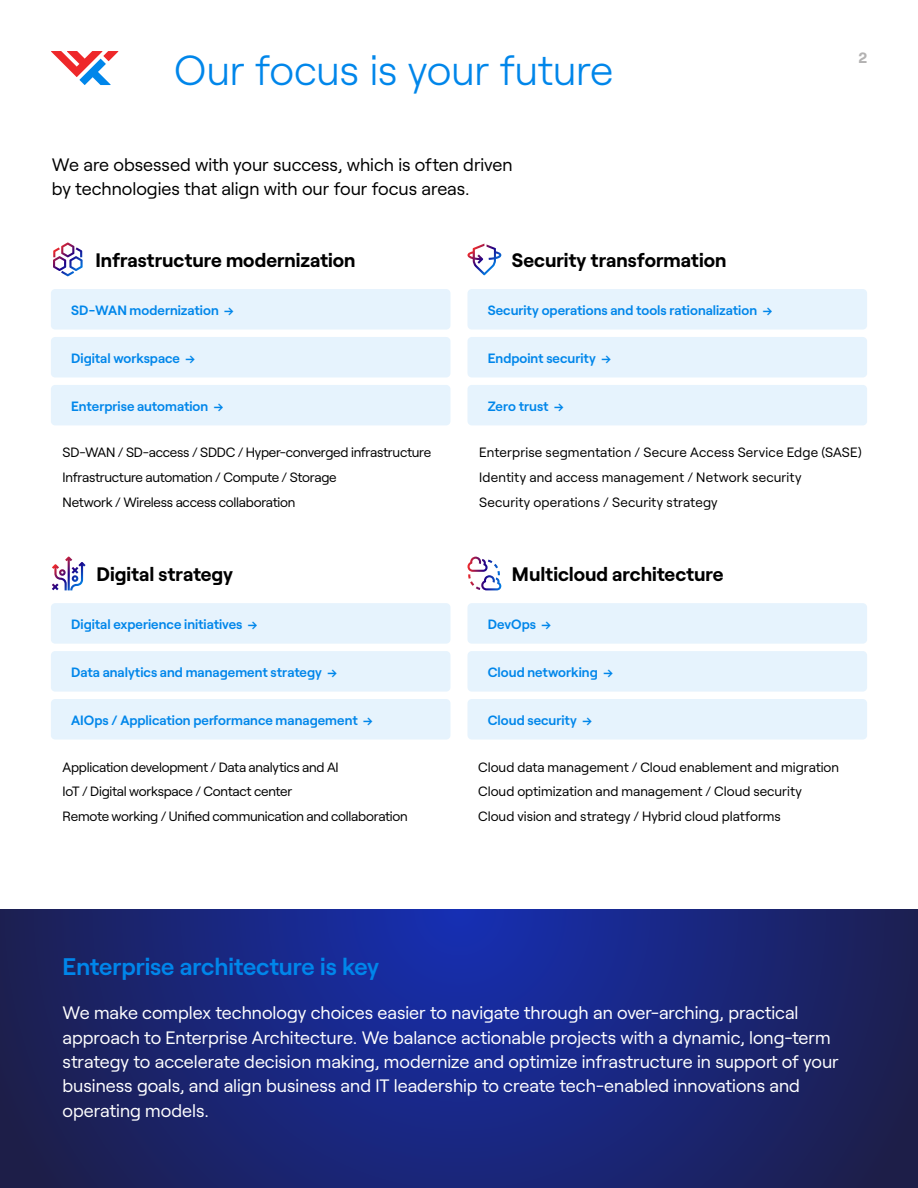
<style>
.page{position:relative;width:918px;height:1188px;background:#fff}
.page>*{position:absolute;margin:0;border:0;box-sizing:border-box;transform-origin:0 0}
.t1{font:300 42px "Roobert";letter-spacing:-.01em;color:#0086ea}
.t2{font:600 24px "Roobert";letter-spacing:-.005em;color:#0086ea}
.t3{font:700 19.5px "Roobert";color:#000}
.t4{font:18px/24.3px "Roobert";color:#fff}
.t5{font:18px/24.3px "Roobert";color:#000}
.t6{font:700 15px "Roobert";color:#b3b2b2}
.t7{font:13.5px/24.8px "Roobert";letter-spacing:-.005em;color:#000}
.t8{font:600 13.5px "Roobert";color:#0086ea}
</style>
<div class="page">
<svg style="left:0;top:909px;width:918px;height:279px;background:#1a2575"></svg>
<svg style="left:468px;top:244px;width:33px;height:31px"></svg>
<svg style="left:467px;top:557px;width:34px;height:33px"></svg>
<svg style="left:53px;top:242px;width:30px;height:34px"></svg>
<svg style="left:52px;top:557px;width:34px;height:33px"></svg>
<div style="left:51px;top:385px;width:399px;height:40px;background:#e6f3fd;border-radius:4px"></div>
<div style="left:51px;top:337px;width:399px;height:40px;background:#e6f3fd;border-radius:4px"></div>
<div style="left:51px;top:289px;width:399px;height:41px;background:#e6f3fd;border-radius:4px"></div>
<div style="left:468px;top:385px;width:399px;height:40px;background:#e6f3fd;border-radius:4px"></div>
<div style="left:468px;top:337px;width:399px;height:40px;background:#e6f3fd;border-radius:4px"></div>
<div style="left:468px;top:289px;width:399px;height:41px;background:#e6f3fd;border-radius:4px"></div>
<div style="left:51px;top:699px;width:399px;height:41px;background:#e6f3fd;border-radius:4px"></div>
<div style="left:51px;top:651px;width:399px;height:41px;background:#e6f3fd;border-radius:4px"></div>
<div style="left:51px;top:603px;width:399px;height:41px;background:#e6f3fd;border-radius:4px"></div>
<div style="left:468px;top:699px;width:399px;height:41px;background:#e6f3fd;border-radius:4px"></div>
<div style="left:468px;top:651px;width:399px;height:41px;background:#e6f3fd;border-radius:4px"></div>
<div style="left:468px;top:603px;width:399px;height:41px;background:#e6f3fd;border-radius:4px"></div>
<svg style="left:51px;top:51px;width:67px;height:34px"></svg>
<h1 class="t1" style="left:174px;top:39px;width:441px">Our focus is your future</h1>
<h3 class="t5" style="left:52px;top:151px;width:462px">We are obsessed with your success, which is often driven by technologies that align with our four focus areas.</h3>
<h3 class="t3" style="left:95px;top:245px;width:262px">Infrastructure modernization</h3>
<h3 class="t3" style="left:512px;top:245px;width:216px">Security transformation</h3>
<p class="t8" style="left:71px;top:300px;width:164px">SD-WAN modernization →</p>
<p class="t8" style="left:488px;top:300px;width:286px">Security operations and tools rationalization →</p>
<p class="t8" style="left:71px;top:347px;width:126px">Digital workspace →</p>
<p class="t8" style="left:488px;top:347px;width:125px">Endpoint security →</p>
<p class="t8" style="left:71px;top:395px;width:154px">Enterprise automation →</p>
<p class="t8" style="left:488px;top:395px;width:78px">Zero trust →</p>
<p class="t6" style="left:858px;top:46px;width:10px">2</p>
<p class="t7" style="left:63px;top:439px;width:370px">SD-WAN / SD-access / SDDC / Hyper-converged infrastructure<br>Infrastructure automation / Compute / Storage<br>Network / Wireless access collaboration</p>
<p class="t7" style="left:479px;top:439px;width:384px">Enterprise segmentation / Secure Access Service Edge (SASE)<br>Identity and access management / Network security<br>Security operations / Security strategy</p>
<h3 class="t3" style="left:96px;top:559px;width:138px">Digital strategy</h3>
<h3 class="t3" style="left:512px;top:559px;width:213px">Multicloud architecture</h3>
<p class="t8" style="left:71px;top:614px;width:188px">Digital experience initiatives →</p>
<p class="t8" style="left:488px;top:614px;width:65px">DevOps →</p>
<p class="t8" style="left:71px;top:662px;width:267px">Data analytics and management strategy →</p>
<p class="t8" style="left:488px;top:662px;width:127px">Cloud networking →</p>
<p class="t8" style="left:71px;top:710px;width:303px">AIOps / Application performance management →</p>
<p class="t8" style="left:488px;top:710px;width:106px">Cloud security →</p>
<p class="t7" style="left:63px;top:753px;width:347px">Application development / Data analytics and AI<br>IoT / Digital workspace / Contact center<br>Remote working / Unified communication and collaboration</p>
<p class="t7" style="left:478px;top:753px;width:363px">Cloud data management / Cloud enablement and migration<br>Cloud optimization and management / Cloud security<br>Cloud vision and strategy / Hybrid cloud platforms</p>
<h2 class="t2" style="left:63px;top:948px;width:318px">Enterprise architecture is key</h2>
<p class="t4" style="left:63px;top:999px;width:778px">We make complex technology choices easier to navigate through an over-arching, practical approach to Enterprise Architecture. We balance actionable projects with a dynamic, long-term strategy to accelerate decision making, modernize and optimize infrastructure in support of your business goals, and align business and IT leadership to create tech-enabled innovations and operating models.</p>
</div>
